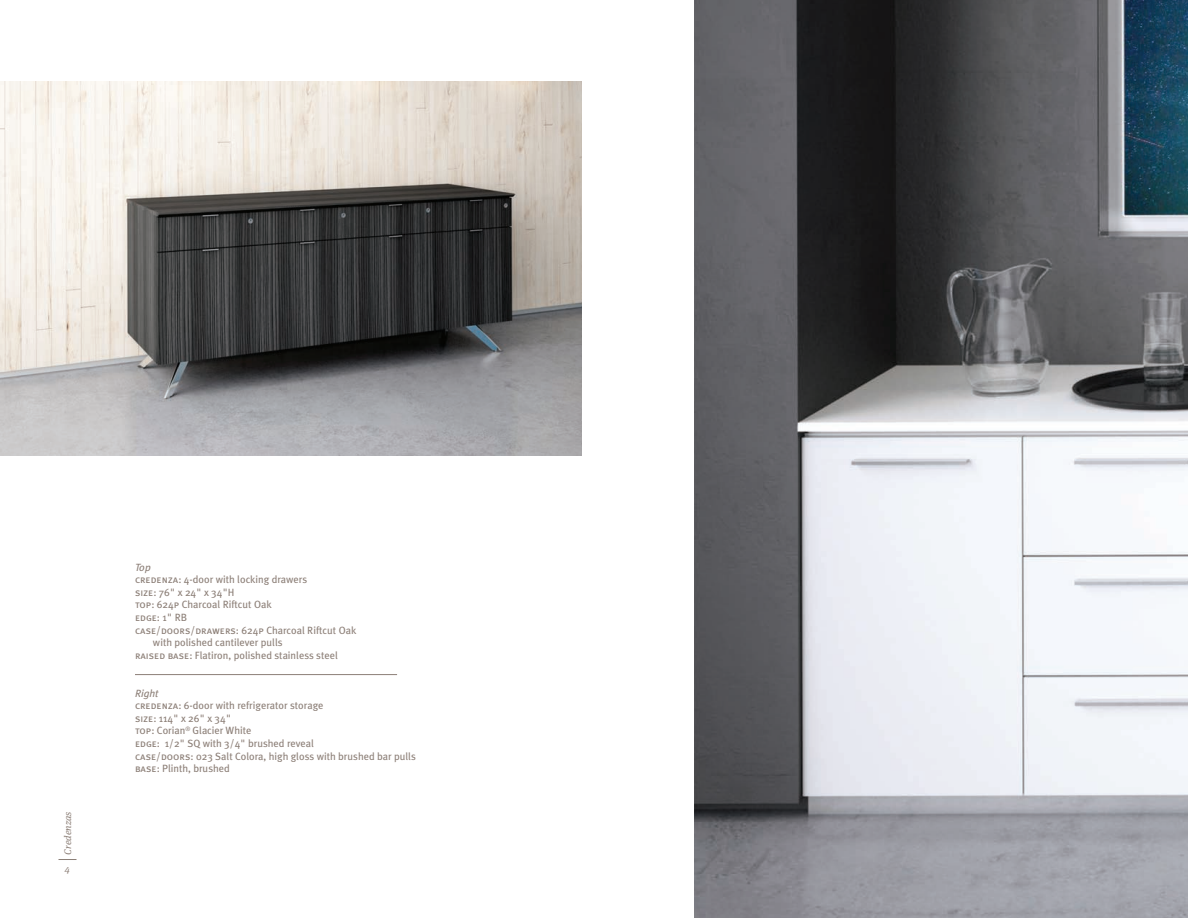
<style>
.page{position:relative;width:1188px;height:918px;background:#fff}
.page>*{position:absolute;margin:0;border:0;box-sizing:border-box;transform-origin:0 0}
.t1{font:10.5px/12.6px "Meta Plus";color:#8c7f77}
.t2{font:italic 10.5px "Meta Plus";color:#8c7f77}
.t3{font:italic 9.75px "Meta Serif OT";color:#8c7f77}
.s1{font-family:"Meta Plus Book Caps"}
.s2{font-style:italic}
</style>
<div class="page">
<svg style="left:58px;top:859px;width:18px;height:1px"></svg>
<hr style="left:135px;top:674px;width:262px;height:1px;background:#8c7f77">
<img style="left:0;top:81px;width:581px;height:374px">
<img style="left:695px;top:0;width:493px;height:918px">
<p class="t3" style="left:62px;top:855px;width:44px;rotate:-90deg">Credenzas</p>
<p class="t3" style="left:65px;top:862px;width:7px">4</p>
<p class="t2" style="left:135px;top:561px;width:17px">Top</p>
<p class="t1" style="left:135px;top:573px;width:174px"><span class="s1">credenza</span>: 4-door with locking drawers</p>
<p class="t1" style="left:135px;top:586px;width:101px"><span class="s1">size</span>: 76" x 24" x 34"H</p>
<p class="t1" style="left:135px;top:598px;width:138px"><span class="s1">top</span>: 624<span class="s1">p</span> Charcoal Riftcut Oak</p>
<p class="t1" style="left:135px;top:611px;width:54px"><span class="s1">edge</span>: 1" RB</p>
<p class="t1" style="left:135px;top:624px;width:223px"><span class="s1">case/doors/drawers:</span> 624<span class="s1">p</span> Charcoal Riftcut Oak</p>
<p class="t1" style="left:153px;top:636px;width:131px">with polished cantilever pulls</p>
<p class="t1" style="left:135px;top:649px;width:204px"><span class="s1">raised base</span>: Flatiron, polished stainless steel</p>
<p class="t1" style="left:135px;top:687px;width:282px"><span class="s2">Right<br></span><span class="s1">credenza</span>: 6-door with refrigerator storage<br><span class="s1">size</span>: 114" x 26" x 34"<br><span class="s1">top</span>: Corian<sup>®</sup> Glacier White<br><span class="s1">edge</span>: 1/2" SQ with 3/4" brushed reveal<br><span class="s1">case/doors:</span> 023 Salt Colora, high gloss with brushed bar pulls <span class="s1">base</span>: Plinth, brushed</p>
</div>
